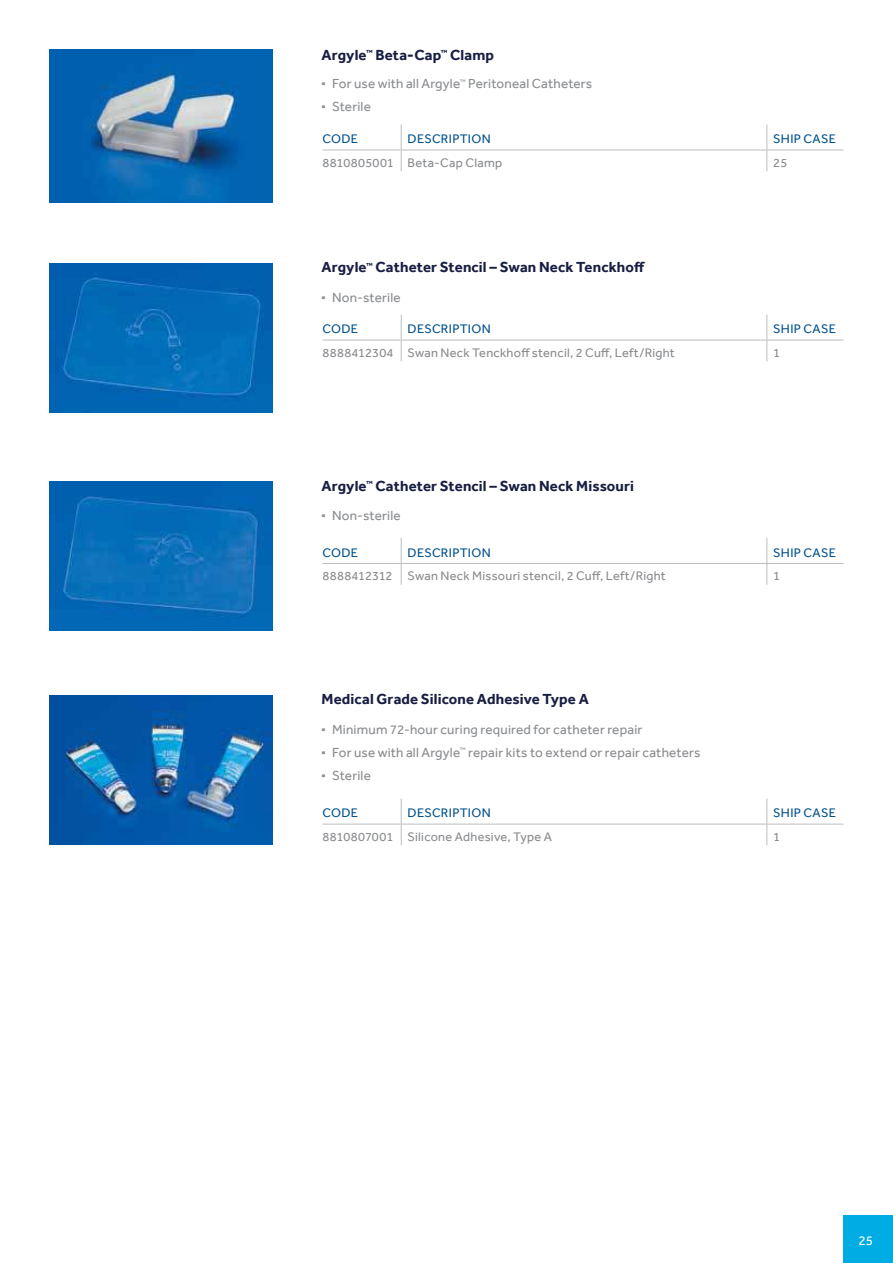
<style>
.page{position:relative;width:893px;height:1263px;background:#fff}
.page>*{position:absolute;margin:0;border:0;box-sizing:border-box;transform-origin:0 0}
.t1{font:700 15px "Effra";letter-spacing:.01em;color:#171e42}
.t2{font:13.5px/23px "Effra";letter-spacing:.015em;color:#898b8e}
.t3{font:13.5px "Effra";color:#fff}
.t4{font:12.75px "Effra";letter-spacing:.02em;color:#898b8e}
.t5{font:12.75px "Effra";letter-spacing:.025em;color:#01518d}
.s1{font-size:28.5px}
</style>
<div class="page">
<div style="left:843px;top:1215px;width:50px;height:48px;background:#00ace4"></div>
<img style="left:50px;top:50px;width:223px;height:153px">
<img style="left:50px;top:482px;width:223px;height:148px">
<img style="left:50px;top:263px;width:223px;height:149px">
<img style="left:50px;top:695px;width:223px;height:149px">
<svg style="left:401px;top:124px;width:1px;height:47px"></svg>
<svg style="left:766px;top:124px;width:1px;height:47px"></svg>
<hr style="left:323px;top:150px;width:78px;height:1px;background:#bbbdc0">
<hr style="left:401px;top:150px;width:366px;height:1px;background:#bbbdc0">
<hr style="left:767px;top:150px;width:76px;height:1px;background:#bbbdc0">
<svg style="left:401px;top:538px;width:1px;height:47px"></svg>
<svg style="left:766px;top:538px;width:1px;height:47px"></svg>
<hr style="left:323px;top:563px;width:78px;height:1px;background:#bbbdc0">
<hr style="left:401px;top:563px;width:366px;height:1px;background:#bbbdc0">
<hr style="left:767px;top:563px;width:76px;height:1px;background:#bbbdc0">
<svg style="left:401px;top:315px;width:1px;height:46px"></svg>
<svg style="left:766px;top:315px;width:1px;height:46px"></svg>
<hr style="left:323px;top:340px;width:78px;height:1px;background:#bbbdc0">
<hr style="left:401px;top:340px;width:366px;height:1px;background:#bbbdc0">
<hr style="left:767px;top:340px;width:76px;height:1px;background:#bbbdc0">
<svg style="left:401px;top:798px;width:1px;height:47px"></svg>
<svg style="left:766px;top:798px;width:1px;height:47px"></svg>
<hr style="left:323px;top:824px;width:78px;height:1px;background:#bbbdc0">
<hr style="left:401px;top:824px;width:366px;height:1px;background:#bbbdc0">
<hr style="left:767px;top:824px;width:76px;height:1px;background:#bbbdc0">
<p class="t1" style="left:321px;top:49px;width:174px">Argyle<sup>™</sup> Beta-Cap<sup>™</sup> Clamp</p>
<p class="t2" style="left:320px;top:73px;width:274px"><span class="s1">∙</span> For use with all Argyle<sup>™</sup> Peritoneal Catheters <span class="s1">∙</span> Sterile</p>
<p class="t5" style="left:323px;top:134px;width:37px">CODE</p>
<p class="t5" style="left:408px;top:134px;width:85px">DESCRIPTION</p>
<p class="t5" style="left:773px;top:134px;width:64px">SHIP CASE</p>
<p class="t4" style="left:323px;top:157px;width:181px">8810805001 Beta-Cap Clamp</p>
<p class="t4" style="left:773px;top:157px;width:16px">25</p>
<p class="t1" style="left:321px;top:261px;width:325px">Argyle<sup>™</sup> Catheter Stencil – Swan Neck Tenckho昀昀</p>
<p class="t2" style="left:320px;top:287px;width:82px"><span class="s1">∙</span> Non-sterile</p>
<p class="t5" style="left:323px;top:324px;width:37px">CODE</p>
<p class="t5" style="left:408px;top:324px;width:85px">DESCRIPTION</p>
<p class="t5" style="left:773px;top:324px;width:64px">SHIP CASE</p>
<p class="t4" style="left:323px;top:347px;width:354px">8888412304 Swan Neck Tenckho昀昀 stencil, 2 Cu昀昀, Left/Right</p>
<p class="t4" style="left:773px;top:347px;width:8px">1</p>
<p class="t1" style="left:321px;top:479px;width:314px">Argyle<sup>™</sup> Catheter Stencil – Swan Neck Missouri</p>
<p class="t2" style="left:320px;top:505px;width:82px"><span class="s1">∙</span> Non-sterile</p>
<p class="t5" style="left:323px;top:547px;width:37px">CODE</p>
<p class="t5" style="left:408px;top:547px;width:85px">DESCRIPTION</p>
<p class="t5" style="left:773px;top:547px;width:64px">SHIP CASE</p>
<p class="t4" style="left:323px;top:570px;width:345px">8888412312 Swan Neck Missouri stencil, 2 Cu昀昀, Left/Right</p>
<p class="t4" style="left:773px;top:570px;width:8px">1</p>
<p class="t1" style="left:321px;top:693px;width:269px">Medical Grade Silicone Adhesive Type A</p>
<p class="t2" style="left:320px;top:719px;width:382px"><span class="s1">∙</span> Minimum 72-hour curing required for catheter repair<br><span class="s1">∙</span> For use with all Argyle<sup>™</sup> repair kits to extend or repair catheters <span class="s1">∙</span> Sterile</p>
<p class="t5" style="left:323px;top:808px;width:37px">CODE</p>
<p class="t5" style="left:408px;top:808px;width:85px">DESCRIPTION</p>
<p class="t5" style="left:773px;top:808px;width:64px">SHIP CASE</p>
<p class="t4" style="left:323px;top:831px;width:231px">8810807001 Silicone Adhesive, Type A</p>
<p class="t4" style="left:773px;top:831px;width:8px">1</p>
<p class="t3" style="left:858px;top:1234px;width:16px">25</p>
</div>
